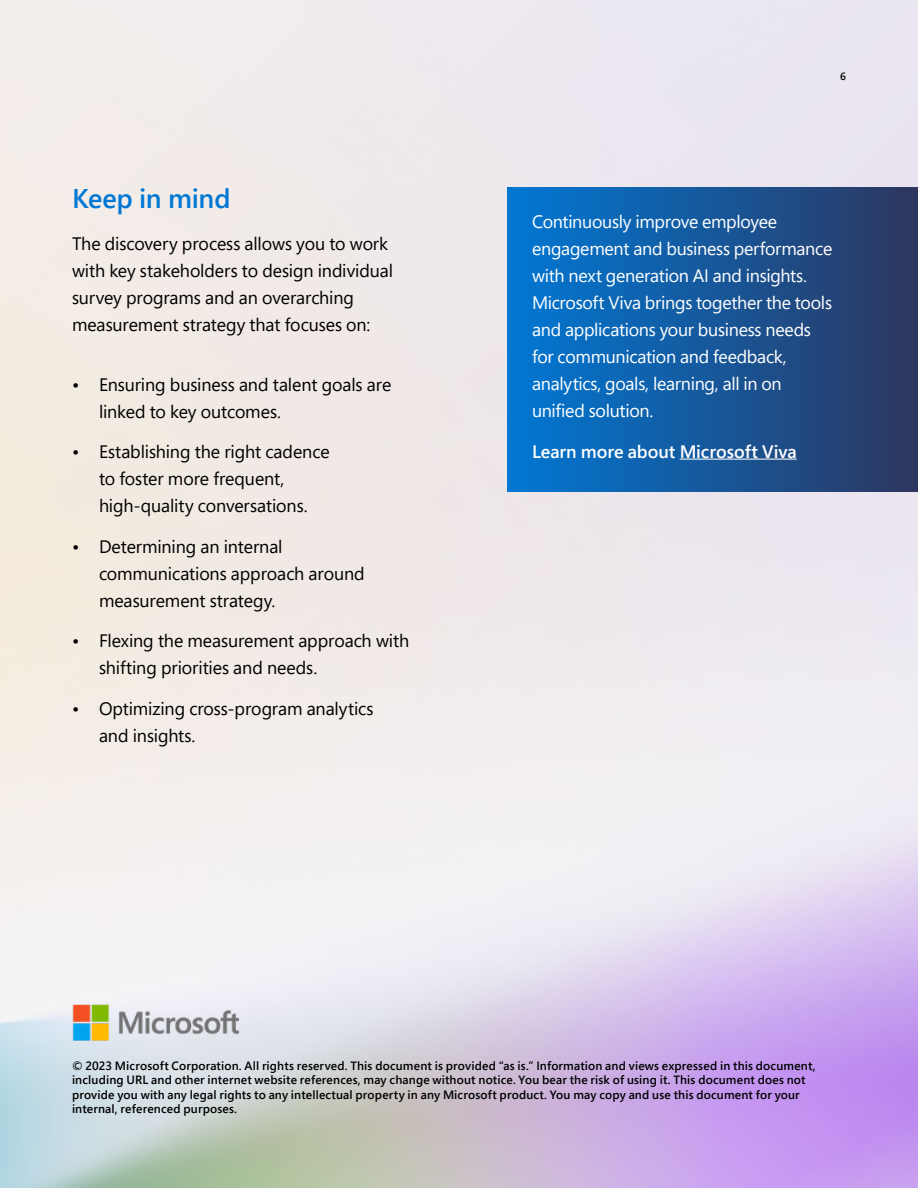
<style>
.page{position:relative;width:918px;height:1188px;background:#fff}
.page>*{position:absolute;margin:0;border:0;box-sizing:border-box;transform-origin:0 0}
.H6{font:600 27px "Segoe Pro";letter-spacing:-.01em;color:#0078d4}
.H6-2{font:18px/27px "Segoe Pro";letter-spacing:-.005em;color:#000}
.Body_copy{font:18px/27px "Segoe Pro";letter-spacing:-.015em;color:#fff}
.Body_copy-2{font:600 18px "Segoe Pro";color:#fff}
.Body_copy-3{font:600 12px/14.4px "Segoe Pro";letter-spacing:.015em;color:#000}
.Page{font:600 10.5px "Segoe Pro";color:#000}
</style>
<div class="page">
<img style="left:0;top:0;width:918px;height:1188px">
<div style="left:507px;top:188px;width:411px;height:304px;background:linear-gradient(to right,#0078d5,#2e375f)"></div>
<hr style="left:680px;top:459px;width:117px;height:1px;background:#fff">
<img style="left:72px;top:991px;width:167px;height:61px">
<p class="H6" style="left:72px;top:180px;width:160px">Keep in mind</p>
<p class="H6-2" style="left:72px;top:229px;width:323px">The discovery process allows you to work with key stakeholders to design individual survey programs and an overarching measurement strategy that focuses on:</p>
<p class="H6-2" style="left:99px;top:370px;width:294px;text-indent:-27px">• Ensuring business and talent goals are linked to key outcomes.</p>
<p class="H6-2" style="left:99px;top:438px;width:232px;text-indent:-27px">• Establishing the right cadence to foster more frequent, high-quality conversations.</p>
<p class="H6-2" style="left:99px;top:532px;width:267px;text-indent:-27px">• Determining an internal communications approach around measurement strategy.</p>
<p class="H6-2" style="left:99px;top:627px;width:312px;text-indent:-27px">• Flexing the measurement approach with shifting priorities and needs.</p>
<p class="H6-2" style="left:99px;top:694px;width:276px;text-indent:-27px">• Optimizing cross-program analytics and insights.</p>
<p class="Page" style="left:840px;top:69px;width:7px">6</p>
<p class="Body_copy" style="left:532px;top:208px;width:302px">Continuously improve employee engagement and business performance with next generation AI and insights.<br>Microsoft Viva brings together the tools and applications your business needs for communication and feedback, analytics, goals, learning, all in on unified solution.</p>
<p class="Body_copy-2" style="left:532px;top:439px;width:266px">Learn more about Microsoft Viva</p>
<p class="Body_copy-3" style="left:72px;top:1058px;width:745px">© 2023 Microsoft Corporation. All rights reserved. This document is provided “as is.” Information and views expressed in this document, including URL and other internet website references, may change without notice. You bear the risk of using it. This document does not provide you with any legal rights to any intellectual property in any Microsoft product. You may copy and use this document for your internal, referenced purposes.</p>
</div>
